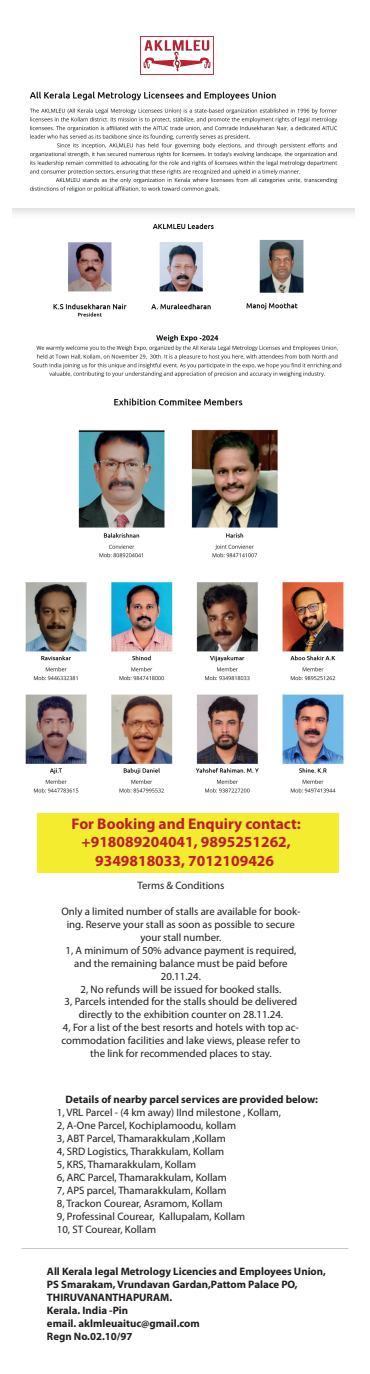
<style>
.page{position:relative;width:370px;height:1374px;background:#fff}
.page>*{position:absolute;margin:0;border:0;box-sizing:border-box;transform-origin:0 0}
.t1{font:700 15.45px/18.6px "Myriad Pro";color:#be1d2c;text-align:center}
.t2{font:10.8px/13px "Myriad Pro";color:#231f20;text-align:center}
.t3{font:700 10.8px/13px "Myriad Pro";color:#231f20}
</style>
<div class="page">
<div style="left:37px;top:814px;width:302px;height:59px;background:#f4ed2f"></div>
<img style="left:13px;top:91px;width:341px;height:226px">
<img style="left:140px;top:37px;width:73px;height:38px">
<img style="left:33px;top:334px;width:309px;height:224px">
<img style="left:25px;top:582px;width:319px;height:211px">
<h1 class="t1" style="left:72px;top:814px;width:231px">For Booking and Enquiry contact: +918089204041, 9895251262,<br>9349818033, 7012109426</h1>
<p class="t2" style="left:137px;top:878px;width:88px">Terms &amp; Conditions</p>
<p class="t2" style="left:61px;top:904px;width:240px">Only a limited number of stalls are available for book&shy;ing. Reserve your stall as soon as possible to secure your stall number.<br>1, A minimum of 50% advance payment is required, and the remaining balance must be paid before 20.11.24.<br>2, No refunds will be issued for booked stalls.<br>3, Parcels intended for the stalls should be delivered directly to the exhibition counter on 28.11.24.<br>4, For a list of the best resorts and hotels with top ac&shy;commodation facilities and lake views, please refer to the link for recommended places to stay.</p>
<p class="t3" style="left:66px;top:1093px;width:254px">Details of nearby parcel services are provided below:</p>
<p class="t2" style="left:57px;top:1106px;width:226px;text-align:left">1, VRL Parcel - (4 km away) IInd milestone , Kollam, 2, A-One Parcel, Kochiplamoodu, kollam<br>3, ABT Parcel, Thamarakkulam ,Kollam<br>4, SRD Logistics, Tharakkulam, Kollam<br>5, KRS, Thamarakkulam, Kollam<br>6, ARC Parcel, Thamarakkulam, Kollam<br>7, APS parcel, Thamarakkulam, Kollam<br>8, Trackon Courear, Asramom, Kollam<br>9, Professinal Courear, Kallupalam, Kollam<br>10, ST Courear, Kollam</p>
<p class="t3" style="left:47px;top:1265px;width:280px">All Kerala legal Metrology Licencies and Employees Union, PS Smarakam, Vrundavan Gardan,Pattom Palace PO, THIRUVANANTHAPURAM.<br>Kerala. India -Pin<br>email. aklmleuaituc@gmail.com<br>Regn No.02.10/97</p>
</div>
